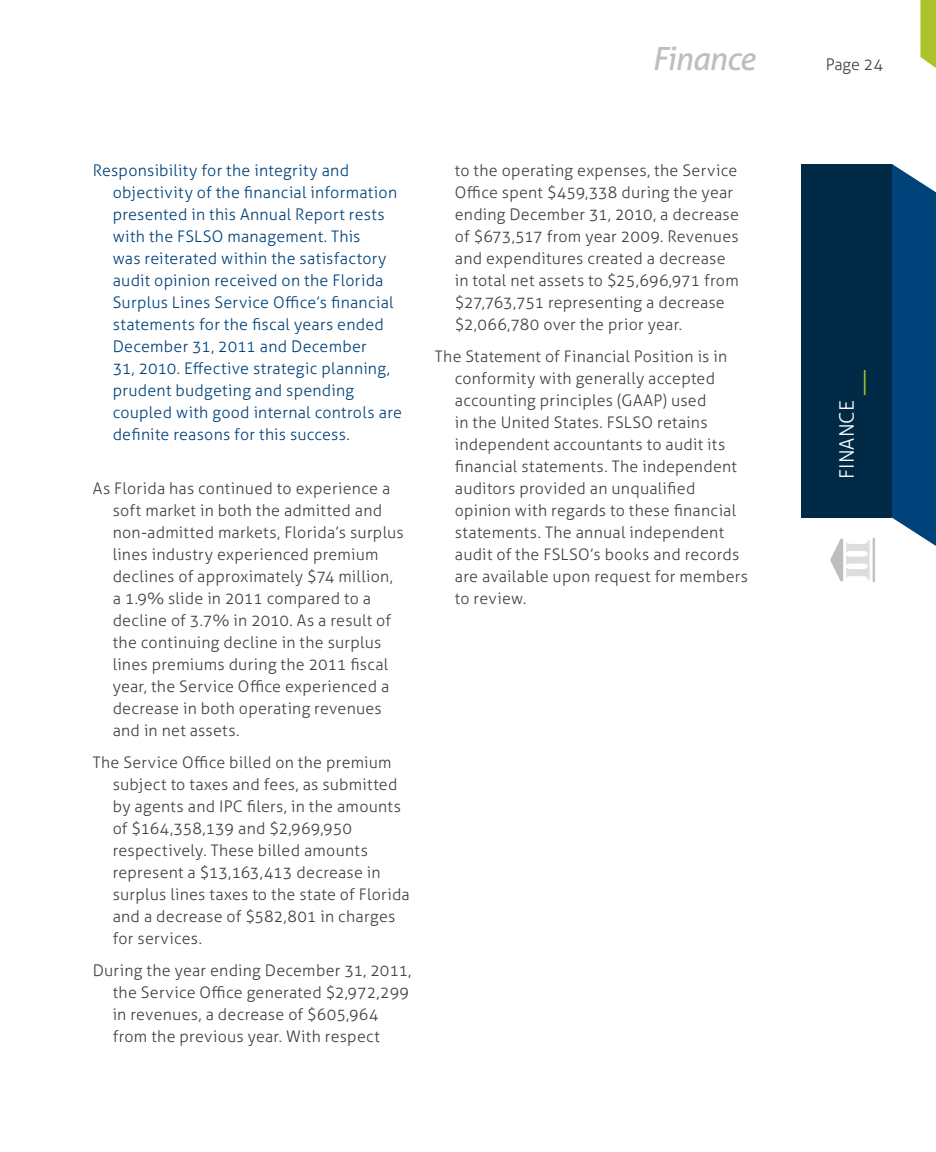
<style>
.page{position:relative;width:936px;height:1152px;background:#fff}
.page>*{position:absolute;margin:0;border:0;box-sizing:border-box;transform-origin:0 0}
.t1{font:300 50px "Lubalin Graph IT Cby BT Xtra";color:#adc32b}
.t2{font:italic 32px "Aller";letter-spacing:-.035em;color:#bcbec0}
.t3{font:300 20px "Aller";color:#fff}
.t4{font:300 16px/22px "Aller";letter-spacing:.015em;color:#414042}
.t5{font:300 16px/22px "Aller";letter-spacing:.015em;color:#00427a}
</style>
<div class="page">
<svg style="left:920px;top:0;width:16px;height:68px"></svg>
<hr style="left:873px;top:538px;width:2px;height:44px;background:#bcbec0">
<svg style="left:830px;top:539px;width:40px;height:43px"></svg>
<div style="left:801px;top:164px;width:91px;height:354px;background:#002a46"></div>
<svg style="left:892px;top:164px;width:44px;height:382px"></svg>
<h2 class="t2" style="left:652px;top:39px;width:105px">Finance</h2>
<p class="t4" style="left:826px;top:53px;width:59px">Page 24</p>
<p class="t5" style="left:113px;top:159px;width:291px;text-indent:-20px">Responsibility for the integrity and objectivity of the financial information presented in this Annual Report rests with the FSLSO management. This<br>was reiterated within the satisfactory audit opinion received on the Florida Surplus Lines Service Office’s financial statements for the fiscal years ended December 31, 2011 and December<br>31, 2010. Effective strategic planning, prudent budgeting and spending coupled with good internal controls are definite reasons for this success.</p>
<p class="t4" style="left:113px;top:477px;width:293px;text-indent:-20px">As Florida has continued to experience a soft market in both the admitted and non-admitted markets, Florida’s surplus lines industry experienced premium declines of approximately $74 million, a 1.9% slide in 2011 compared to a decline of 3.7% in 2010. As a result of the continuing decline in the surplus lines premiums during the 2011 fiscal year, the Service Office experienced a decrease in both operating revenues and in net assets.</p>
<p class="t4" style="left:113px;top:751px;width:299px;text-indent:-20px">The Service Office billed on the premium subject to taxes and fees, as submitted by agents and IPC filers, in the amounts of $164,358,139 and $2,969,950 respectively. These billed amounts represent a $13,163,413 decrease in surplus lines taxes to the state of Florida and a decrease of $582,801 in charges for services.</p>
<p class="t4" style="left:113px;top:959px;width:300px;text-indent:-20px">During the year ending December 31, 2011, the Service Office generated $2,972,299 in revenues, a decrease of $605,964 from the previous year. With respect</p>
<p class="t4" style="left:455px;top:159px;width:286px">to the operating expenses, the Service Office spent $459,338 during the year ending December 31, 2010, a decrease of $673,517 from year 2009. Revenues and expenditures created a decrease in total net assets to $25,696,971 from $27,763,751 representing a decrease $2,066,780 over the prior year.</p>
<p class="t4" style="left:455px;top:345px;width:295px;text-indent:-20px">The Statement of Financial Position is in conformity with generally accepted accounting principles (GAAP) used<br>in the United States. FSLSO retains independent accountants to audit its financial statements. The independent auditors provided an unqualified opinion with regards to these financial statements. The annual independent audit of the FSLSO’s books and records are available upon request for members to review.</p>
<p class="t3" style="left:835px;top:479px;width:80px;rotate:-90deg">FINANCE</p>
<h1 class="t1" style="left:806px;top:395px;width:26px;rotate:-90deg">_</h1>
</div>
